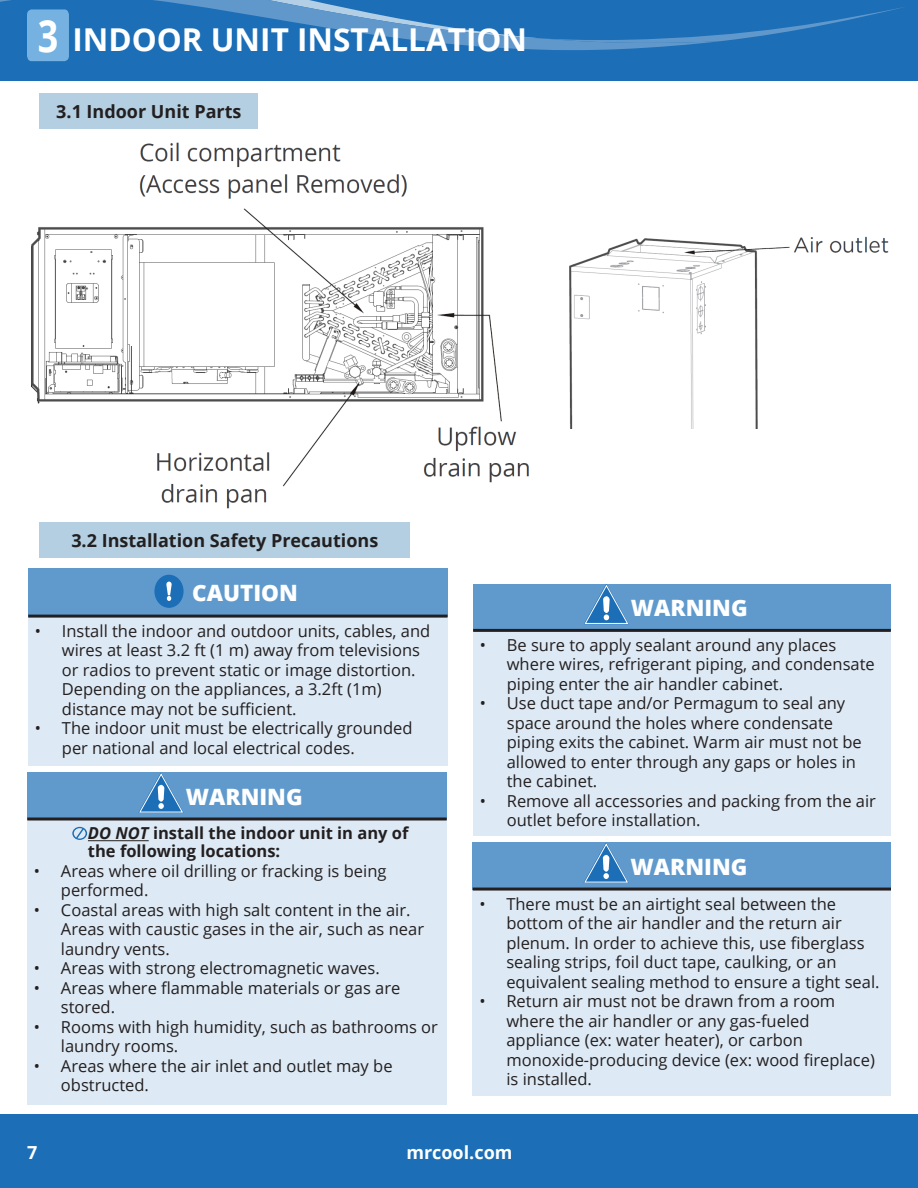
<style>
.page{position:relative;width:918px;height:1188px;background:#fff}
.page>*{position:absolute;margin:0;border:0;box-sizing:border-box;transform-origin:0 0}
.t1{font:700 44.4px "Open Sans";color:#fff;scale:.81 1}
.t2{font:700 31.5px "Open Sans";color:#fff}
.t3{font:800 22.5px "Open Sans";color:#fff}
.Blue_Sub_Heads{font:700 18px "Open Sans";color:#231f20}
.t4{font:700 18px "Open Sans";color:#fff}
.t5{font:16.5px/19.5px "Open Sans";color:#231f20}
.t6{font:700 16.5px "Open Sans";color:#231f20}
.s1{font-style:italic}
</style>
<div class="page">
<div style="left:0;top:1114px;width:918px;height:74px;background:#1c6eb7"></div>
<div style="left:0;top:0;width:918px;height:81px;background:#1c6eb7"></div>
<svg style="left:0;top:0;width:902px;height:61px"></svg>
<div style="left:28px;top:568px;width:419px;height:49px;background:#609acd"></div>
<div style="left:28px;top:617px;width:419px;height:149px;background:#dde9f4"></div>
<hr style="left:28px;top:615px;width:420px;height:3px;background:#231f20">
<div style="left:156px;top:576px;width:26px;height:30px;background:#1c6eb7;border-radius:50%"></div>
<div style="left:154px;top:575px;width:30px;height:33px;border:3px solid #1c6eb7;border-radius:50%"></div>
<svg style="left:166px;top:582px;width:6px;height:19px"></svg>
<div style="left:27px;top:772px;width:419px;height:48px;background:#609acd"></div>
<div style="left:27px;top:820px;width:420px;height:285px;background:#dde9f4"></div>
<hr style="left:88px;top:840px;width:61px;height:1px;background:#231f20">
<hr style="left:27px;top:818px;width:420px;height:3px;background:#231f20">
<svg style="left:138px;top:773px;width:46px;height:40px"></svg>
<svg style="left:72px;top:827px;width:15px;height:13px"></svg>
<div style="left:472px;top:842px;width:419px;height:48px;background:#609acd"></div>
<div style="left:473px;top:890px;width:418px;height:206px;background:#dde9f4"></div>
<hr style="left:473px;top:888px;width:418px;height:3px;background:#231f20">
<svg style="left:583px;top:843px;width:46px;height:40px"></svg>
<img style="left:31px;top:142px;width:498px;height:367px">
<img style="left:569px;top:236px;width:320px;height:193px">
<div style="left:39px;top:94px;width:219px;height:35px;background:#b3cfe1"></div>
<div style="left:39px;top:522px;width:371px;height:36px;background:#b3cfe1"></div>
<div style="left:473px;top:584px;width:418px;height:47px;background:#609acd"></div>
<div style="left:473px;top:631px;width:418px;height:205px;background:#dde9f4"></div>
<hr style="left:473px;top:629px;width:418px;height:3px;background:#231f20">
<svg style="left:584px;top:584px;width:45px;height:40px"></svg>
<p class="t1" style="left:38px;top:4px;width:27px">3</p>
<p class="t2" style="left:72px;top:17px;width:456px">INDOOR UNIT INSTALLATION</p>
<p class="Blue_Sub_Heads" style="left:56px;top:99px;width:187px">3.1 Indoor Unit Parts</p>
<p class="Blue_Sub_Heads" style="left:71px;top:528px;width:308px">3.2 Installation Safety Precautions</p>
<p class="t3" style="left:192px;top:576px;width:107px">CAUTION</p>
<p class="t5" style="left:62px;top:620px;width:370px;text-indent:-27px">• Install the indoor and outdoor units, cables, and wires at least 3.2 ft (1 m) away from televisions or radios to prevent static or image distortion.<br>Depending on the appliances, a 3.2ft (1m) distance may not be sufficient.</p>
<p class="t5" style="left:62px;top:718px;width:352px;text-indent:-27px">• The indoor unit must be electrically grounded per national and local electrical codes.</p>
<p class="t3" style="left:186px;top:780px;width:118px">WARNING</p>
<p class="t6" style="left:88px;top:822px;width:322px"><span class="s1">DO NOT</span> install the indoor unit in any of</p>
<p class="t6" style="left:88px;top:840px;width:194px">the following locations:</p>
<p class="t5" style="left:61px;top:861px;width:327px;text-indent:-27px">• Areas where oil drilling or fracking is being performed.</p>
<p class="t5" style="left:61px;top:900px;width:365px;text-indent:-27px">• Coastal areas with high salt content in the air.<br>Areas with caustic gases in the air, such as near laundry vents.</p>
<p class="t5" style="left:34px;top:958px;width:347px">• Areas with strong electromagnetic waves.</p>
<p class="t5" style="left:61px;top:978px;width:341px;text-indent:-27px">• Areas where flammable materials or gas are stored.</p>
<p class="t5" style="left:61px;top:1017px;width:378px;text-indent:-27px">• Rooms with high humidity, such as bathrooms or laundry rooms.</p>
<p class="t5" style="left:61px;top:1056px;width:333px;text-indent:-27px">• Areas where the air inlet and outlet may be obstructed.</p>
<p class="t3" style="left:631px;top:591px;width:118px">WARNING</p>
<p class="t5" style="left:507px;top:635px;width:370px;text-indent:-27px">• Be sure to apply sealant around any places where wires, refrigerant piping, and condensate piping enter the air handler cabinet.</p>
<p class="t5" style="left:507px;top:693px;width:357px;text-indent:-27px">• Use duct tape and/or Permagum to seal any space around the holes where condensate piping exits the cabinet. Warm air must not be allowed to enter through any gaps or holes in the cabinet.</p>
<p class="t5" style="left:507px;top:791px;width:371px;text-indent:-27px">• Remove all accessories and packing from the air outlet before installation.</p>
<p class="t3" style="left:631px;top:850px;width:118px">WARNING</p>
<p class="t5" style="left:506px;top:893px;width:375px;text-indent:-27px">• There must be an airtight seal between the bottom of the air handler and the return air plenum. In order to achieve this, use fiberglass sealing strips, foil duct tape, caulking, or an equivalent sealing method to ensure a tight seal.</p>
<p class="t5" style="left:506px;top:991px;width:370px;text-indent:-27px">• Return air must not be drawn from a room where the air handler or any gas-fueled appliance (ex: water heater), or carbon monoxide-producing device (ex: wood fireplace) is installed.</p>
<p class="t4" style="left:27px;top:1140px;width:12px">7</p>
<p class="t4" style="left:406px;top:1140px;width:108px">mrcool.com</p>
</div>
